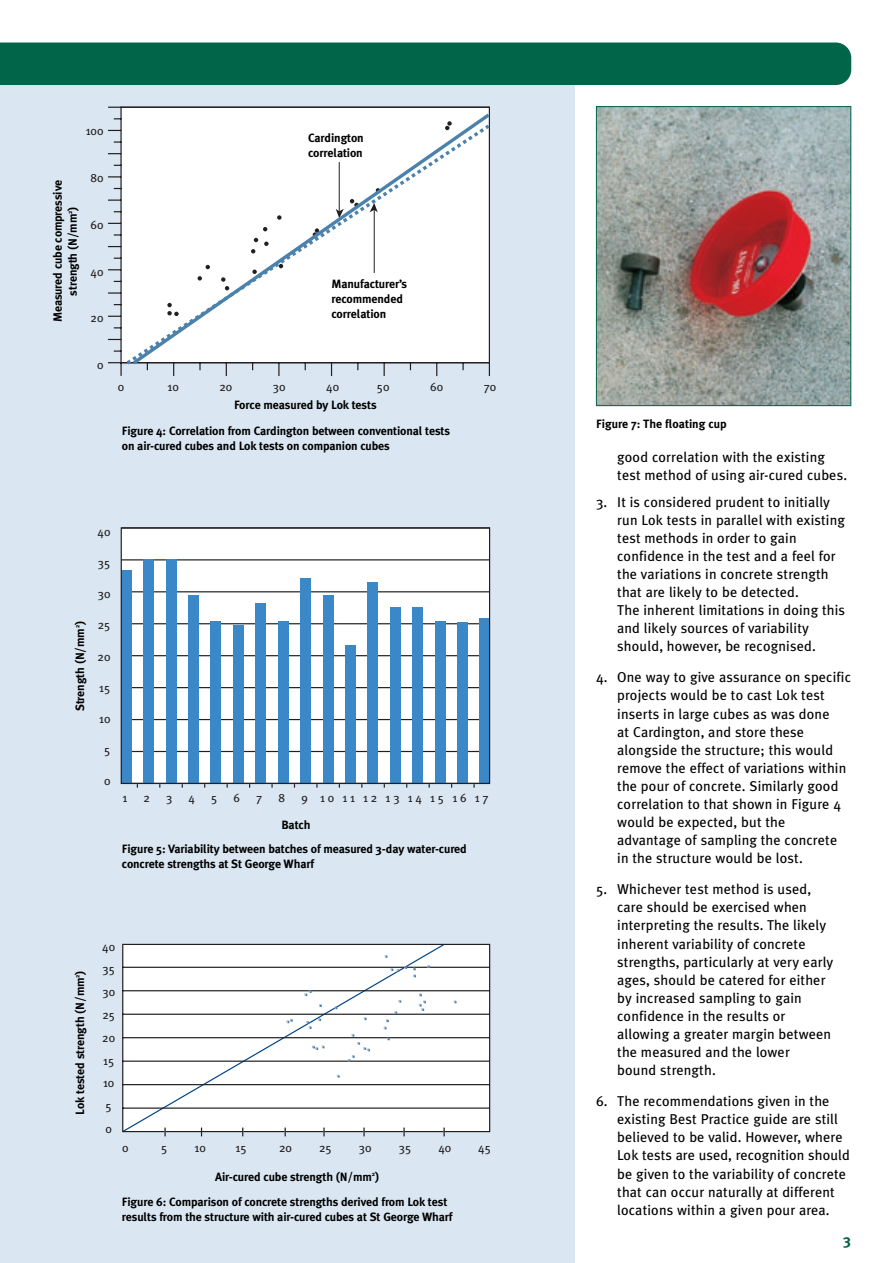
<style>
.page{position:relative;width:893px;height:1263px;background:#fff}
.page>*{position:absolute;margin:0;border:0;box-sizing:border-box;transform-origin:0 0}
.t1{font:700 15px "Meta Plus";color:#01654a}
.t2{font:14.25px/18.1px "Meta Plus";letter-spacing:.01em;color:#000}
.t3{font:700 12px/15px "Meta Plus";letter-spacing:-.01em;color:#000}
.t4{font:12px/22.8px "Meta Plus";color:#231f20}
.t5{font:12px "Meta Plus";letter-spacing:.23em;color:#231f20}
</style>
<div class="page">
<div style="left:0;top:55px;width:574px;height:1208px;background:#dae7f2"></div>
<div style="left:0;top:43px;width:851px;height:42px;background:#01654a"></div>
<svg style="left:107px;top:106px;width:383px;height:271px"></svg>
<div style="left:129px;top:110px;width:361px;height:258px;background:#fff"></div>
<svg style="left:120px;top:527px;width:371px;height:261px;background:#b2cce3"></svg>
<svg style="left:122px;top:943px;width:369px;height:190px;background:#efeff0"></svg>
<svg style="left:286px;top:1019px;width:7px;height:4px"></svg>
<svg style="left:304px;top:990px;width:7px;height:6px"></svg>
<svg style="left:306px;top:1021px;width:5px;height:8px"></svg>
<svg style="left:312px;top:1046px;width:12px;height:4px"></svg>
<svg style="left:348px;top:1034px;width:22px;height:28px"></svg>
<svg style="left:384px;top:1011px;width:13px;height:18px"></svg>
<svg style="left:419px;top:994px;width:7px;height:17px"></svg>
<svg style="left:390px;top:966px;width:17px;height:6px"></svg>
<svg style="left:413px;top:968px;width:3px;height:9px"></svg>
<svg style="left:164px;top:1128px;width:2px;height:8px"></svg>
<svg style="left:284px;top:1128px;width:2px;height:8px"></svg>
<img style="left:598px;top:108px;width:251px;height:296px">
<div style="left:596px;top:106px;width:255px;height:300px;border:1px solid #01654a"></div>
<p class="t4" style="left:86px;top:121px;width:19px">100</p>
<p class="t4" style="left:90px;top:168px;width:15px">80</p>
<p class="t4" style="left:91px;top:215px;width:14px">60</p>
<p class="t3" style="left:51px;top:322px;width:144px;text-align:center;rotate:-90deg">Measured cube compressive strength (N/mm<sup>2</sup>)</p>
<p class="t4" style="left:91px;top:261px;width:14px">40</p>
<p class="t4" style="left:91px;top:308px;width:14px">20</p>
<p class="t3" style="left:308px;top:132px;width:57px">Cardington correlation</p>
<p class="t3" style="left:331px;top:278px;width:77px">Manufacturer’s recommended correlation</p>
<p class="t4" style="left:97px;top:355px;width:8px">0</p>
<p class="t4" style="left:118px;top:377px;width:8px">0</p>
<p class="t4" style="left:167px;top:377px;width:13px">10</p>
<p class="t4" style="left:219px;top:377px;width:14px">20</p>
<p class="t4" style="left:273px;top:377px;width:14px">30</p>
<p class="t4" style="left:326px;top:377px;width:14px">40</p>
<p class="t4" style="left:377px;top:377px;width:14px">50</p>
<p class="t4" style="left:430px;top:377px;width:14px">60</p>
<p class="t4" style="left:483px;top:377px;width:14px">70</p>
<p class="t3" style="left:234px;top:399px;width:144px">Force measured by Lok tests</p>
<p class="t3" style="left:122px;top:425px;width:330px">Figure 4: Correlation from Cardington between conventional tests on air-cured cubes and Lok tests on companion cubes</p>
<p class="t3" style="left:74px;top:711px;width:92px;rotate:-90deg">Strength (N/mm<sup>2</sup>)</p>
<p class="t4" style="left:98px;top:522px;width:14px">40</p>
<p class="t4" style="left:98px;top:553px;width:14px">35</p>
<p class="t4" style="left:98px;top:584px;width:14px">30</p>
<p class="t4" style="left:98px;top:615px;width:14px">25</p>
<p class="t4" style="left:98px;top:646px;width:14px">20</p>
<p class="t4" style="left:99px;top:678px;width:13px">15</p>
<p class="t4" style="left:99px;top:709px;width:13px">10</p>
<p class="t4" style="left:104px;top:740px;width:8px">5</p>
<p class="t4" style="left:104px;top:771px;width:8px">0</p>
<p class="t4" style="left:122px;top:788px;width:6px">1</p>
<p class="t4" style="left:143px;top:788px;width:8px">2</p>
<p class="t4" style="left:166px;top:788px;width:8px">3</p>
<p class="t4" style="left:188px;top:788px;width:8px">4</p>
<p class="t4" style="left:211px;top:788px;width:8px">5</p>
<p class="t4" style="left:234px;top:788px;width:8px">6</p>
<p class="t4" style="left:256px;top:788px;width:8px">7</p>
<p class="t4" style="left:278px;top:788px;width:8px">8</p>
<p class="t5" style="left:301px;top:794px;width:189px">9 10 11 12 13 14 15 16 17</p>
<p class="t3" style="left:281px;top:819px;width:30px">Batch</p>
<p class="t3" style="left:122px;top:843px;width:346px">Figure 5: Variability between batches of measured 3-day water-cured concrete strengths at St George Wharf</p>
<p class="t3" style="left:74px;top:1115px;width:146px;rotate:-90deg">Lok tested strength (N/mm<sup>2</sup>)</p>
<p class="t4" style="left:102px;top:936px;width:14px">40<br>35<br>30<br>25<br>20<br>15<br>10<br>5<br>0</p>
<p class="t4" style="left:122px;top:1138px;width:8px">0</p>
<p class="t4" style="left:161px;top:1138px;width:8px">5</p>
<p class="t4" style="left:194px;top:1138px;width:13px">10</p>
<p class="t4" style="left:235px;top:1138px;width:13px">15</p>
<p class="t4" style="left:279px;top:1138px;width:14px">20</p>
<p class="t4" style="left:319px;top:1138px;width:14px">25</p>
<p class="t4" style="left:359px;top:1138px;width:14px">30</p>
<p class="t4" style="left:398px;top:1138px;width:14px">35</p>
<p class="t4" style="left:438px;top:1138px;width:14px">40</p>
<p class="t4" style="left:478px;top:1138px;width:14px">45</p>
<p class="t3" style="left:215px;top:1171px;width:165px">Air-cured cube strength (N/mm<sup>2</sup>)</p>
<p class="t3" style="left:122px;top:1196px;width:332px">Figure 6: Comparison of concrete strengths derived from Lok test results from the structure with air-cured cubes at St George Wharf</p>
<p class="t3" style="left:596px;top:418px;width:132px">Figure 7: The floating cup</p>
<p class="t2" style="left:617px;top:450px;width:231px">good correlation with the existing test method of using air-cured cubes.</p>
<p class="t2" style="left:617px;top:494px;width:229px;text-indent:-21px">3. It is considered prudent to initially run Lok tests in parallel with existing test methods in order to gain confidence in the test and a feel for the variations in concrete strength that are likely to be detected.<br>The inherent limitations in doing this and likely sources of variability should, however, be recognised.</p>
<p class="t2" style="left:617px;top:670px;width:235px;text-indent:-21px">4. One way to give assurance on specific projects would be to cast Lok test inserts in large cubes as was done<br>at Cardington, and store these alongside the structure; this would remove the effect of variations within the pour of concrete. Similarly good correlation to that shown in Figure 4 would be expected, but the advantage of sampling the concrete in the structure would be lost.</p>
<p class="t2" style="left:617px;top:882px;width:218px;text-indent:-21px">5. Whichever test method is used, care should be exercised when interpreting the results. The likely inherent variability of concrete strengths, particularly at very early ages, should be catered for either by increased sampling to gain confidence in the results or allowing a greater margin between the measured and the lower<br>bound strength.</p>
<p class="t2" style="left:617px;top:1094px;width:234px;text-indent:-21px">6. The recommendations given in the existing Best Practice guide are still believed to be valid. However, where Lok tests are used, recognition should be given to the variability of concrete that can occur naturally at different locations within a given pour area.</p>
<p class="t1" style="left:843px;top:1234px;width:9px">3</p>
</div>
